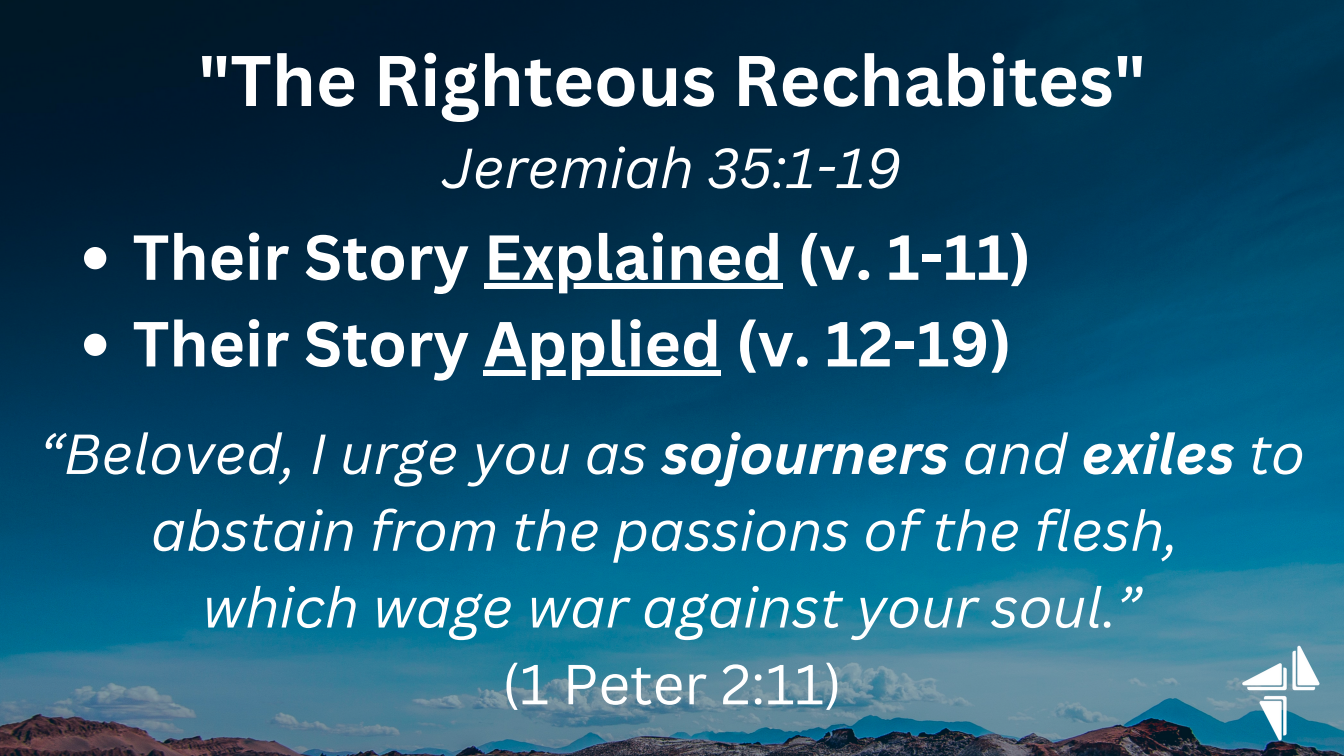
<style>
.page{position:relative;width:1344px;height:756px;background:#fff}
.page>*{position:absolute;margin:0;border:0;box-sizing:border-box;transform-origin:0 0}
.t1{font:700 70px "Canva Sans";color:#fff}
.t2{font:700 62.12px "Canva Sans";color:#fff}
.t3{font:italic 55.12px/76.8px "Canva Sans";color:#fff;text-align:center}
.t4{font:55.12px "Canva Sans";color:#fff}
.s1{font-weight:700}
</style>
<div class="page">
<img style="left:0;top:0;width:1344px;height:756px">
<svg style="left:84px;top:247px;width:22px;height:22px"></svg>
<div style="left:484px;top:283px;width:299px;height:6px;background:#fff"></div>
<svg style="left:84px;top:334px;width:22px;height:22px"></svg>
<svg style="left:484px;top:370px;width:237px;height:6px"></svg>
<p class="t1" style="left:198px;top:31px;width:949px">"The Righteous Rechabites"</p>
<p class="t3" style="left:442px;top:128px;width:461px">Jeremiah 35:1-19</p>
<p class="t2" style="left:133px;top:213px;width:900px">Their Story Explained (v. 1-11)</p>
<p class="t2" style="left:133px;top:300px;width:881px">Their Story Applied (v. 12-19)</p>
<p class="t3" style="left:39px;top:414px;width:1267px">“Beloved, I urge you as <span class="s1">sojourners</span> and <span class="s1">exiles</span> to abstain from the passions of the flesh,</p>
<p class="t3" style="left:202px;top:568px;width:941px">which wage war against your soul.”</p>
<p class="t4" style="left:502px;top:645px;width:342px">(1 Peter 2:11)</p>
</div>
